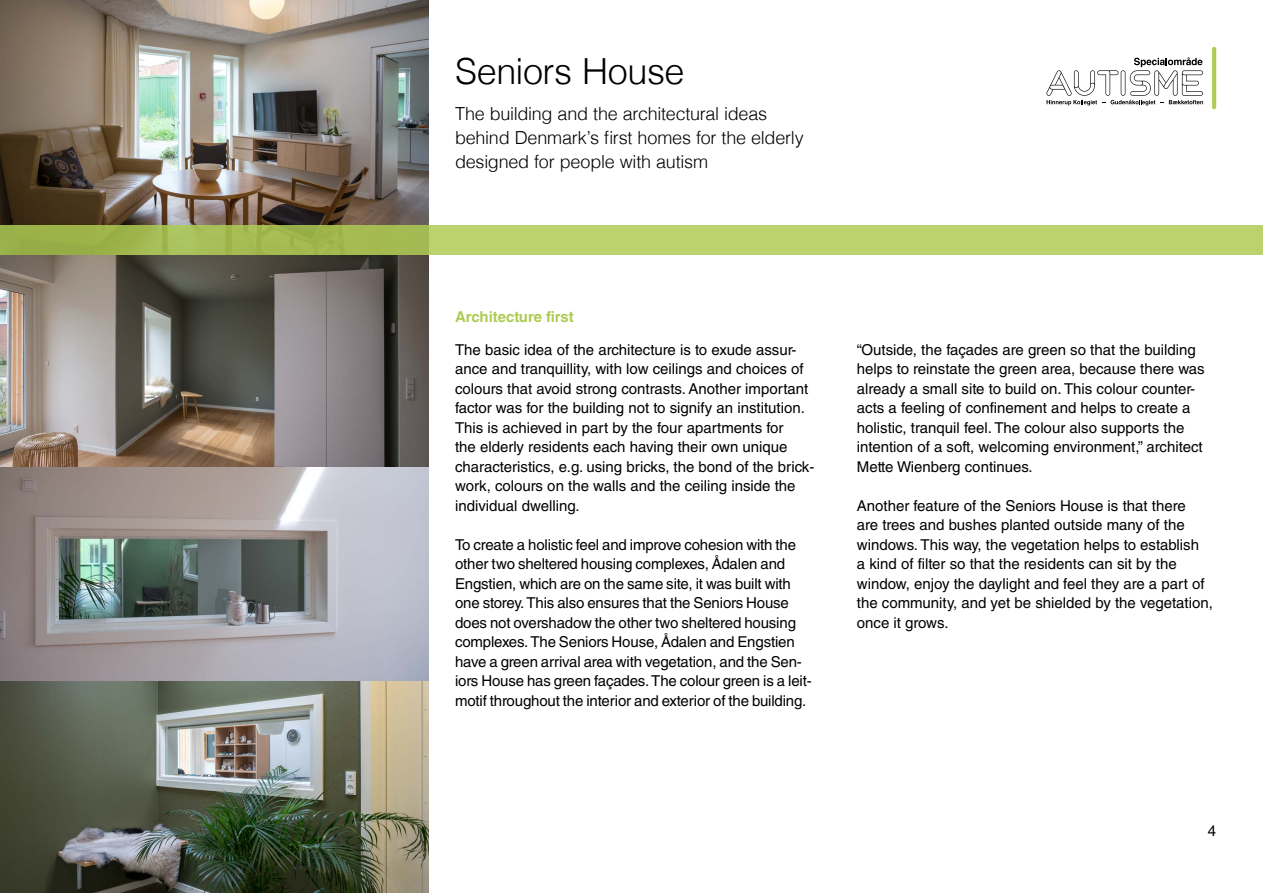
<style>
.page{position:relative;width:1263px;height:893px;background:#fff}
.page>*{position:absolute;margin:0;border:0;box-sizing:border-box;transform-origin:0 0}
.t1{font:300 36px "Helvetica";letter-spacing:-.015em;color:#000}
.t2{font:300 18px/24px "Helvetica";letter-spacing:-.015em;color:#000}
.t3{font:15px/19.5px "Helvetica LT Std";color:#000}
.t4{font:700 15px "Helvetica LT Std";color:#aecc53}
</style>
<div class="page">
<img style="left:0;top:0;width:428px;height:893px">
<svg style="left:0;top:225px;width:1263px;height:30px;background:#b1c962"></svg>
<svg style="left:1212px;top:47px;width:4px;height:62px"></svg>
<svg style="left:1046px;top:57px;width:157px;height:48px"></svg>
<h1 class="t1" style="left:455px;top:41px;width:231px">Seniors House</h1>
<p class="t2" style="left:455px;top:101px;width:350px">The building and the architectural ideas behind Denmark’s first homes for the elderly designed for people with autism</p>
<p class="t4" style="left:455px;top:308px;width:120px">Architecture first</p>
<p class="t3" style="left:455px;top:340px;width:361px">The basic idea of the architecture is to exude assur&shy;ance and tranquillity, with low ceilings and choices of colours that avoid strong contrasts. Another important factor was for the building not to signify an institution.<br>This is achieved in part by the four apartments for<br>the elderly residents each having their own unique characteristics, e.g. using bricks, the bond of the brick&shy;work, colours on the walls and the ceiling inside the individual dwelling.</p>
<p class="t3" style="left:455px;top:535px;width:358px">To create a holistic feel and improve cohesion with the other two sheltered housing complexes, Ådalen and Engstien, which are on the same site, it was built with one storey. This also ensures that the Seniors House does not overshadow the other two sheltered housing complexes. The Seniors House, Ådalen and Engstien have a green arrival area with vegetation, and the Sen&shy;iors House has green façades. The colour green is a leit&shy;motif throughout the interior and exterior of the building.</p>
<p class="t3" style="left:857px;top:340px;width:349px">“Outside, the façades are green so that the building helps to reinstate the green area, because there was already a small site to build on. This colour counter&shy;acts a feeling of confinement and helps to create a holistic, tranquil feel. The colour also supports the intention of a soft, welcoming environment,” architect Mette Wienberg continues.</p>
<p class="t3" style="left:857px;top:496px;width:358px">Another feature of the Seniors House is that there<br>are trees and bushes planted outside many of the windows. This way, the vegetation helps to establish<br>a kind of filter so that the residents can sit by the window, enjoy the daylight and feel they are a part of the community, and yet be shielded by the vegetation, once it grows.</p>
<p class="t3" style="left:1208px;top:820px;width:10px">4</p>
</div>
